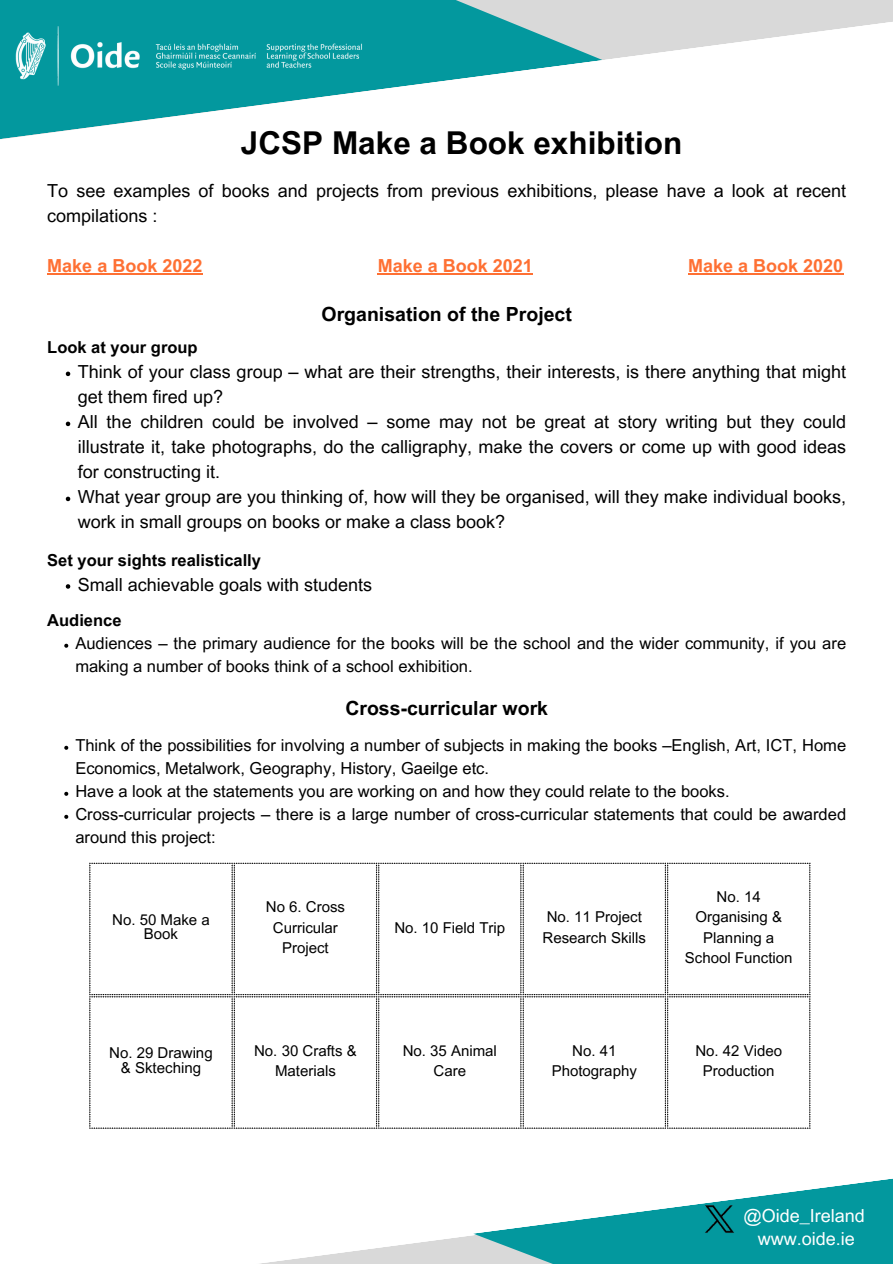
<style>
.page{position:relative;width:893px;height:1264px;background:#fff}
.page>*{position:absolute;margin:0;border:0;box-sizing:border-box;transform-origin:0 0}
.t1{font:700 31.5px "Arial MT Pro";color:#000}
.t2{font:700 19.5px "Arial MT Pro";color:#000}
.t3{font:18px/25px "Arial MT Pro";color:#000}
.t4{font:700 18px "Arial MT Pro";color:#fe7033}
.t5{font:18px "Arial MT Pro";color:#fff}
.t6{font:16.5px/23px "Arial MT Pro";color:#000}
.t7{font:700 16.5px "Arial MT Pro";color:#000}
.t8{font:15px/20.2px "Arial MT Pro";color:#000;text-align:center}
</style>
<div class="page">
<svg style="left:267px;top:1235px;width:206px;height:28px"></svg>
<svg style="left:602px;top:0;width:290px;height:60px;fill:#d9d9d9"></svg>
<svg style="left:473px;top:1179px;width:419px;height:84px;fill:#03989e"></svg>
<svg style="left:0;top:0;width:602px;height:139px"></svg>
<img style="left:0;top:11px;width:378px;height:91px">
<img style="left:695px;top:1201px;width:48px;height:35px">
<hr style="left:47px;top:273px;width:155px;height:1px;background:#fe7033">
<hr style="left:377px;top:273px;width:156px;height:1px;background:#fe7033">
<hr style="left:688px;top:273px;width:155px;height:1px;background:#fe7033">
<svg style="left:66px;top:371px;width:4px;height:5px"></svg>
<svg style="left:66px;top:421px;width:4px;height:5px"></svg>
<svg style="left:66px;top:496px;width:4px;height:5px"></svg>
<svg style="left:66px;top:584px;width:4px;height:4px"></svg>
<svg style="left:64px;top:643px;width:4px;height:4px"></svg>
<svg style="left:64px;top:745px;width:4px;height:4px"></svg>
<svg style="left:64px;top:791px;width:4px;height:4px"></svg>
<svg style="left:64px;top:814px;width:4px;height:4px"></svg>
<svg style="left:89px;top:862px;width:144px;height:266px"></svg>
<svg style="left:234px;top:862px;width:576px;height:266px"></svg>
<svg style="left:522px;top:862px;width:144px;height:266px"></svg>
<p class="t1" style="left:241px;top:131px;width:443px">JCSP Make a Book exhibition</p>
<h3 class="t3" style="left:47px;top:180px;width:800px">To see examples of books and projects from previous exhibitions, please have a look at recent compilations :</h3>
<h2 class="t4" style="left:47px;top:259px;width:157px">Make a Book 2022</h2>
<h2 class="t4" style="left:377px;top:259px;width:157px">Make a Book 2021</h2>
<h2 class="t4" style="left:688px;top:259px;width:157px">Make a Book 2020</h2>
<h2 class="t2" style="left:321px;top:307px;width:252px">Organisation of the Project</h2>
<h4 class="t7" style="left:47px;top:341px;width:152px">Look at your group</h4>
<h3 class="t3" style="left:78px;top:361px;width:769px">Think of your class group – what are their strengths, their interests, is there anything that might get them fired up?</h3>
<h3 class="t3" style="left:78px;top:411px;width:769px;text-align:justify">All the children could be involved – some may not be great at story writing but they could illustrate it, take photographs, do the calligraphy, make the covers or come up with good ideas for constructing it.</h3>
<h3 class="t3" style="left:78px;top:486px;width:769px">What year group are you thinking of, how will they be organised, will they make individual books, work in small groups on books or make a class book?</h3>
<h4 class="t7" style="left:47px;top:553px;width:215px">Set your sights realistically</h4>
<h3 class="t3" style="left:78px;top:574px;width:296px">Small achievable goals with students</h3>
<h4 class="t7" style="left:47px;top:614px;width:76px">Audience</h4>
<p class="t6" style="left:75px;top:634px;width:772px">Audiences – the primary audience for the books will be the school and the wider community, if you are making a number of books think of a school exhibition.</p>
<h2 class="t2" style="left:345px;top:700px;width:204px">Cross-curricular work</h2>
<p class="t6" style="left:75px;top:736px;width:772px">Think of the possibilities for involving a number of subjects in making the books –English, Art, ICT, Home<br>Economics, Metalwork, Geography, History, Gaeilge etc.</p>
<p class="t6" style="left:75px;top:782px;width:655px">Have a look at the statements you are working on and how they could relate to the books.</p>
<p class="t6" style="left:75px;top:805px;width:772px">Cross-curricular projects – there is a large number of cross-curricular statements that could be awarded around this project:</p>
<p class="t8" style="left:112px;top:913px;width:99px;line-height:14.7px">No. 50 Make a<br>Book</p>
<p class="t8" style="left:266px;top:898px;width:81px">No 6. Cross<br>Curricular<br>Project</p>
<p class="t8" style="left:394px;top:919px;width:112px">No. 10 Field Trip</p>
<p class="t8" style="left:542px;top:908px;width:105px;text-align:left">No. 11 Project<br>Research Skills</p>
<p class="t8" style="left:685px;top:888px;width:109px">No. 14<br>Organising &amp;<br>Planning a<br>School Function</p>
<p class="t8" style="left:109px;top:1047px;width:105px;line-height:14.7px">No. 29 Drawing &amp; Skteching</p>
<p class="t8" style="left:254px;top:1042px;width:104px">No. 30 Crafts &amp;<br>Materials</p>
<p class="t8" style="left:403px;top:1042px;width:96px">No. 35 Animal<br>Care</p>
<p class="t8" style="left:551px;top:1042px;width:87px">No. 41<br>Photography</p>
<p class="t8" style="left:695px;top:1042px;width:88px">No. 42 Video<br>Production</p>
<h3 class="t5" style="left:743px;top:1209px;width:123px">@Oide_Ireland</h3>
<h3 class="t5" style="left:757px;top:1232px;width:99px">www.oide.ie</h3>
</div>
